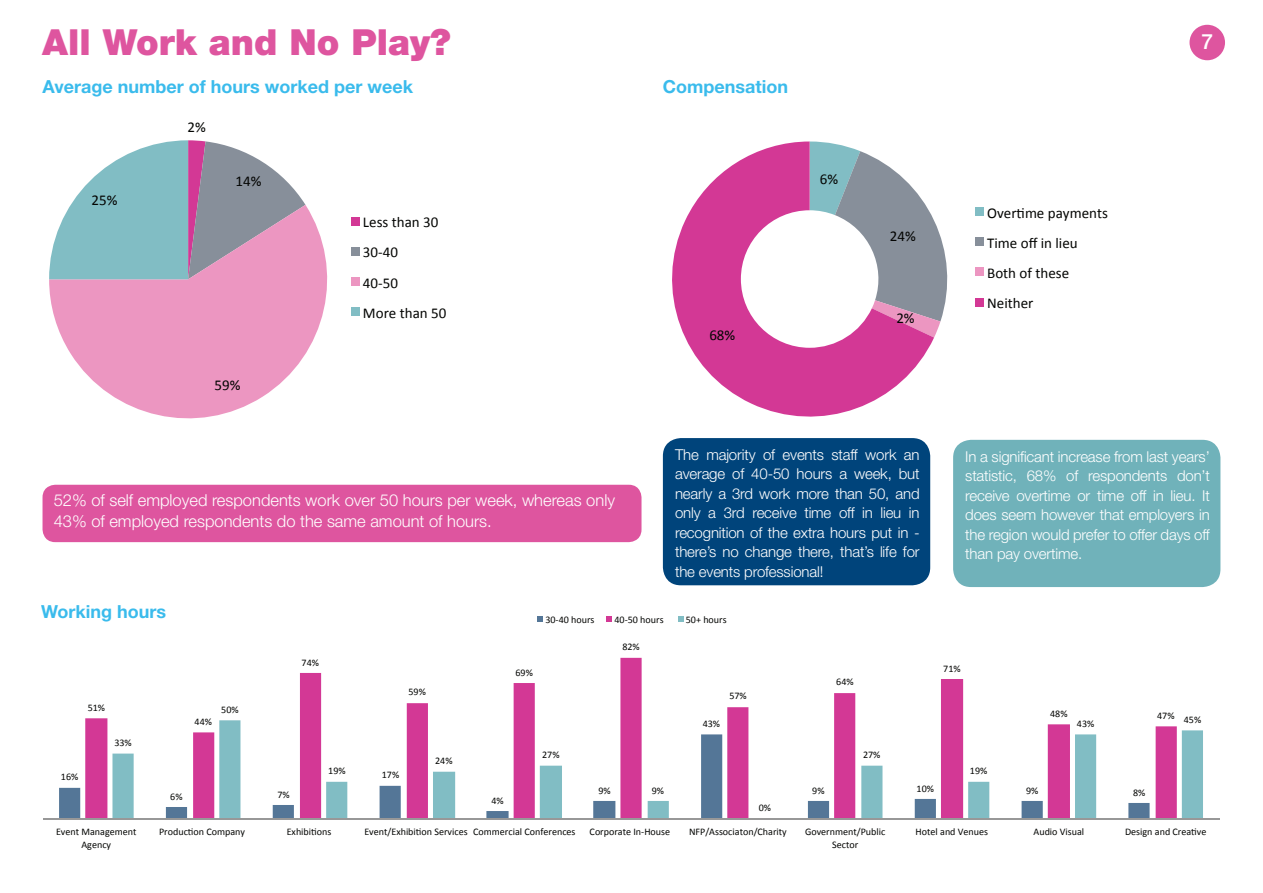
<style>
.page{position:relative;width:1263px;height:893px;background:#fff}
.page>*{position:absolute;margin:0;border:0;box-sizing:border-box;transform-origin:0 0}
.t1{font:900 36px "Helvetica Neue LT Std";color:#de559f}
.t2{font:500 21px "Helvetica Neue LT Std";color:#fff}
.t3{font:700 18px "Helvetica Neue LT Std";color:#3abbec}
.t4{font:300 16.5px/21px "Helvetica Neue LT Std";color:#fff}
.t5{font:300 15px/19.5px "Helvetica Neue LT Std";letter-spacing:-.01em;color:#fff;text-align:justify}
.t6{font:15px/30.2px "Calibri";color:#040503}
.t7{font:10.05px/12.1px "Calibri";color:#040503;text-align:center}
</style>
<div class="page">
<div style="left:1189px;top:25px;width:36px;height:35px;background:#de559f;border-radius:50%"></div>
<div style="left:663px;top:438px;width:267px;height:147px;background:#00447b;border-radius:18px"></div>
<svg style="left:49px;top:205px;width:279px;height:214px;fill:#ec96c1"></svg>
<svg style="left:49px;top:140px;width:256px;height:139px"></svg>
<div style="left:351px;top:217px;width:9px;height:9px;background:#d33895"></div>
<div style="left:351px;top:247px;width:9px;height:9px;background:#878f9a"></div>
<div style="left:351px;top:278px;width:9px;height:8px;background:#ec96c1"></div>
<div style="left:351px;top:308px;width:9px;height:8px;background:#81bdc4"></div>
<svg style="left:934px;top:221px;width:14px;height:117px"></svg>
<svg style="left:672px;top:141px;width:262px;height:276px"></svg>
<div style="left:975px;top:208px;width:9px;height:8px;background:#81bdc4"></div>
<div style="left:975px;top:238px;width:9px;height:8px;background:#878f9a"></div>
<div style="left:975px;top:268px;width:9px;height:8px;background:#ec96c1"></div>
<div style="left:975px;top:298px;width:9px;height:8px;background:#d33895"></div>
<div style="left:43px;top:485px;width:598px;height:57px;background:#de559f;border-radius:13px"></div>
<div style="left:953px;top:440px;width:267px;height:147px;background:#70b2ba;border-radius:18px"></div>
<svg style="left:59px;top:787px;width:22px;height:31px"></svg>
<svg style="left:85px;top:658px;width:879px;height:160px"></svg>
<svg style="left:112px;top:720px;width:1091px;height:98px"></svg>
<hr style="left:43px;top:818px;width:1176px;height:1px;background:#989898">
<svg style="left:538px;top:616px;width:5px;height:5px"></svg>
<svg style="left:607px;top:616px;width:5px;height:5px"></svg>
<svg style="left:678px;top:616px;width:5px;height:5px"></svg>
<h1 class="t1" style="left:42px;top:20px;width:410px">All Work and No Play?</h1>
<p class="t3" style="left:43px;top:75px;width:372px">Average number of hours worked per week</p>
<p class="t6" style="left:188px;top:112px;width:20px">2%</p>
<p class="t6" style="left:92px;top:185px;width:27px">25%</p>
<p class="t6" style="left:236px;top:166px;width:27px">14%</p>
<p class="t6" style="left:215px;top:370px;width:27px">59%</p>
<p class="t6" style="left:363px;top:207px;width:111px">Less than 30<br>30--‐40<br>40--‐50<br>More than 5068%</p>
<p class="t4" style="left:54px;top:489px;width:563px">52% of self employed respondents work over 50 hours per week, whereas only<br>43% of employed respondents do the same amount of hours.</p>
<p class="t3" style="left:663px;top:75px;width:127px">Compensation</p>
<p class="t6" style="left:820px;top:164px;width:20px">6%</p>
<p class="t6" style="left:709px;top:320px;width:27px">68%</p>
<p class="t6" style="left:890px;top:221px;width:27px">24%</p>
<p class="t6" style="left:896px;top:303px;width:20px">2%</p>
<p class="t5" style="left:675px;top:444px;width:246px">The majority of events staff work an average of 40-50 hours a week, but nearly a 3rd work more than 50, and only a 3rd receive time off in lieu in recognition of the extra hours put in - there’s no change there, that’s life for the events professional!</p>
<p class="t3" style="left:41px;top:601px;width:126px">Working hours</p>
<p class="t7" style="left:88px;top:702px;width:19px">51%</p>
<p class="t7" style="left:61px;top:770px;width:19px">16%</p>
<p class="t7" style="left:114px;top:737px;width:19px">33%</p>
<p class="t7" style="left:195px;top:715px;width:19px">44%</p>
<p class="t7" style="left:221px;top:704px;width:19px">50%</p>
<p class="t7" style="left:302px;top:656px;width:19px">74%</p>
<p class="t7" style="left:328px;top:765px;width:19px">19%</p>
<p class="t7" style="left:408px;top:686px;width:19px">59%</p>
<p class="t7" style="left:382px;top:769px;width:19px">17%</p>
<p class="t7" style="left:435px;top:755px;width:19px">24%</p>
<p class="t7" style="left:515px;top:666px;width:19px">69%</p>
<p class="t7" style="left:545px;top:613px;width:51px">30--‐40 hours</p>
<p class="t7" style="left:614px;top:613px;width:51px">40--‐50 hours</p>
<p class="t7" style="left:686px;top:613px;width:42px">50+ hours</p>
<p class="t7" style="left:542px;top:749px;width:19px">27%</p>
<p class="t7" style="left:622px;top:641px;width:19px">82%</p>
<p class="t7" style="left:703px;top:717px;width:19px">43%</p>
<p class="t7" style="left:729px;top:690px;width:19px">57%</p>
<p class="t7" style="left:836px;top:676px;width:19px">64%</p>
<p class="t7" style="left:863px;top:749px;width:19px">27%</p>
<p class="t6" style="left:987px;top:197px;width:122px">Over+me payments<br>Time off in lieu<br>Both of these<br>Neither</p>
<h2 class="t2" style="left:1201px;top:29px;width:13px">7</h2>
<p class="t5" style="left:965px;top:446px;width:246px">In a significant increase from last years’ statistic, 68% of respondents don’t receive overtime or time off in lieu. It does seem however that employers in the region would prefer to offer days off than pay overtime.</p>
<p class="t7" style="left:943px;top:662px;width:19px">71%</p>
<p class="t7" style="left:970px;top:765px;width:19px">19%</p>
<p class="t7" style="left:1050px;top:707px;width:19px">48%</p>
<p class="t7" style="left:1157px;top:709px;width:19px">47%</p>
<p class="t7" style="left:1077px;top:717px;width:19px">43%</p>
<p class="t7" style="left:1184px;top:713px;width:19px">45%</p>
<p class="t7" style="left:170px;top:790px;width:14px">6%</p>
<p class="t7" style="left:277px;top:788px;width:14px">7%</p>
<p class="t7" style="left:491px;top:794px;width:14px">4%</p>
<p class="t7" style="left:598px;top:784px;width:14px">9%</p>
<p class="t7" style="left:652px;top:784px;width:14px">9%</p>
<p class="t7" style="left:759px;top:802px;width:14px">0%</p>
<p class="t7" style="left:812px;top:784px;width:14px">9%</p>
<p class="t7" style="left:916px;top:782px;width:19px">10%</p>
<p class="t7" style="left:1026px;top:784px;width:14px">9%</p>
<p class="t7" style="left:1133px;top:786px;width:14px">8%</p>
<p class="t7" style="left:56px;top:826px;width:82px">Event Management<br>Agency</p>
<p class="t7" style="left:159px;top:826px;width:88px">Produc&gt;on Company</p>
<p class="t7" style="left:287px;top:826px;width:46px">Exhibi&gt;ons</p>
<p class="t7" style="left:364px;top:826px;width:213px">Event/Exhibi&gt;on Services Commercial Conferences</p>
<p class="t7" style="left:590px;top:826px;width:82px">Corporate In--‐House</p>
<p class="t7" style="left:689px;top:826px;width:99px">NFP/Associaton/Charity</p>
<p class="t7" style="left:805px;top:826px;width:82px">Government/Public<br>Sector</p>
<p class="t7" style="left:916px;top:826px;width:74px">Hotel and Venues</p>
<p class="t7" style="left:1033px;top:826px;width:52px">Audio Visual</p>
<p class="t7" style="left:1125px;top:826px;width:83px">Design and Crea&gt;ve</p>
</div>
